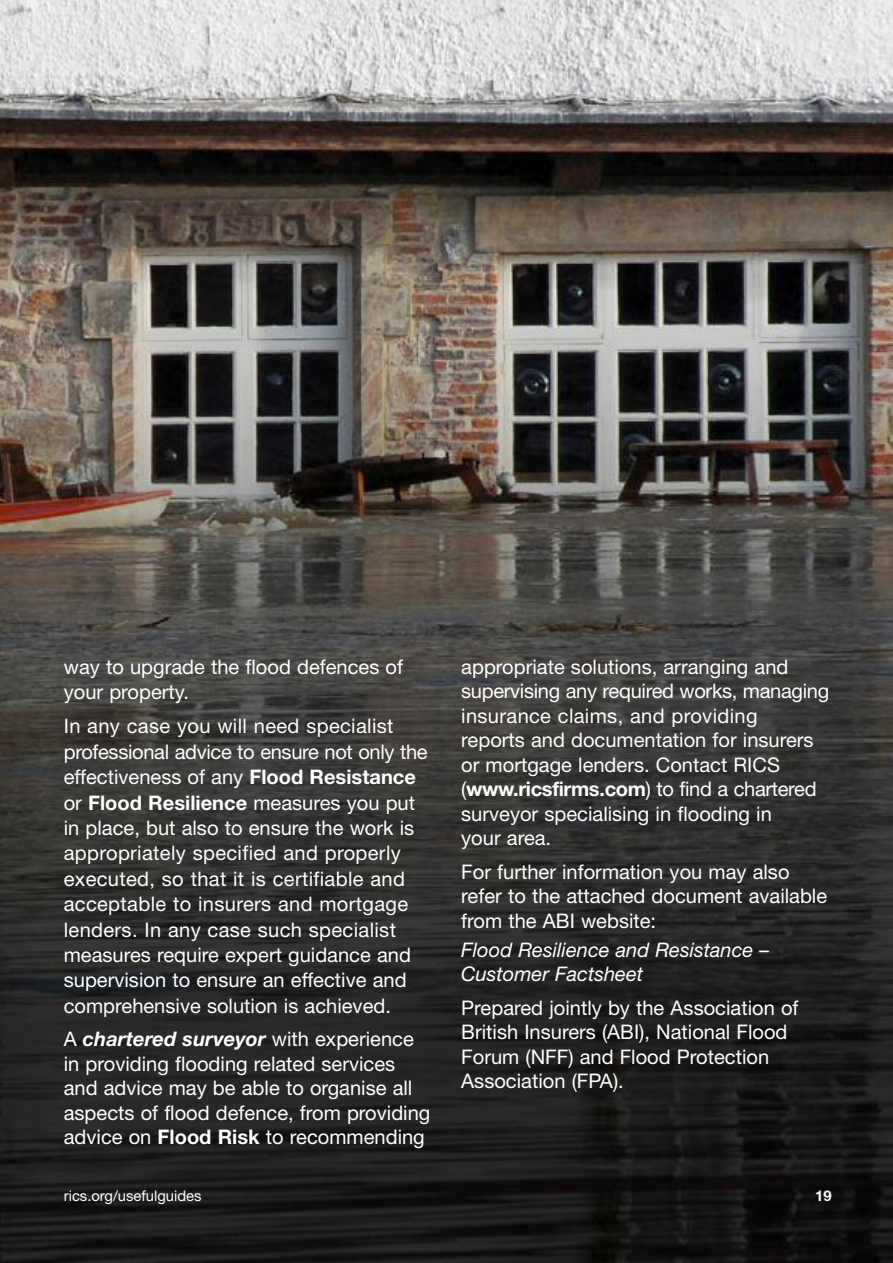
<style>
.page{position:relative;width:893px;height:1263px;background:#fff}
.page>*{position:absolute;margin:0;border:0;box-sizing:border-box;transform-origin:0 0}
.t1{font:20.1px/25.3px "Helvetica Neue LT";color:#fff}
.t2{font:italic 20.1px/24.6px "Helvetica Neue LT";color:#fff}
.t3{font:14.85px "Helvetica Neue LT";color:#fff}
.t4{font:700 14.85px "Helvetica Neue LT";color:#fff}
.s1{font-weight:700}
.s2{font-weight:700;font-style:italic}
</style>
<div class="page">
<img style="left:0;top:0;width:893px;height:1263px">
<p class="t1" style="left:64px;top:656px;width:341px">way to upgrade the flood defences of your property.</p>
<p class="t1" style="left:64px;top:715px;width:365px">In any case you will need specialist professional advice to ensure not only the effectiveness of any <span class="s1">Flood Resistance </span>or <span class="s1">Flood Resilience</span> measures you put in place, but also to ensure the work is appropriately specified and properly executed, so that it is certifiable and acceptable to insurers and mortgage lenders. In any case such specialist measures require expert guidance and supervision to ensure an effective and comprehensive solution is achieved.</p>
<p class="t1" style="left:64px;top:1029px;width:368px;line-height:24.6px">A <span class="s2">chartered surveyor</span> with experience in providing flooding related services and advice may be able to organise all aspects of flood defence, from providing advice on <span class="s1">Flood Risk</span> to recommending</p>
<p class="t1" style="left:461px;top:656px;width:369px;line-height:24.5px">appropriate solutions, arranging and supervising any required works, managing insurance claims, and providing<br>reports and documentation for insurers or mortgage lenders. Contact RICS (<span class="s1">www.ricsfirms.com</span>) to find a chartered surveyor specialising in flooding in<br>your area.</p>
<p class="t1" style="left:461px;top:861px;width:367px;line-height:24.6px">For further information you may also refer to the attached document available from the ABI website:</p>
<p class="t2" style="left:461px;top:939px;width:310px">Flood Resilience and Resistance –<br>Customer Factsheet</p>
<p class="t1" style="left:461px;top:997px;width:339px;line-height:24.5px">Prepared jointly by the Association of British Insurers (ABI), National Flood Forum (NFF) and Flood Protection Association (FPA).</p>
<p class="t3" style="left:64px;top:1191px;width:139px">rics.org/usefulguides</p>
<p class="t4" style="left:815px;top:1191px;width:18px">19</p>
</div>
